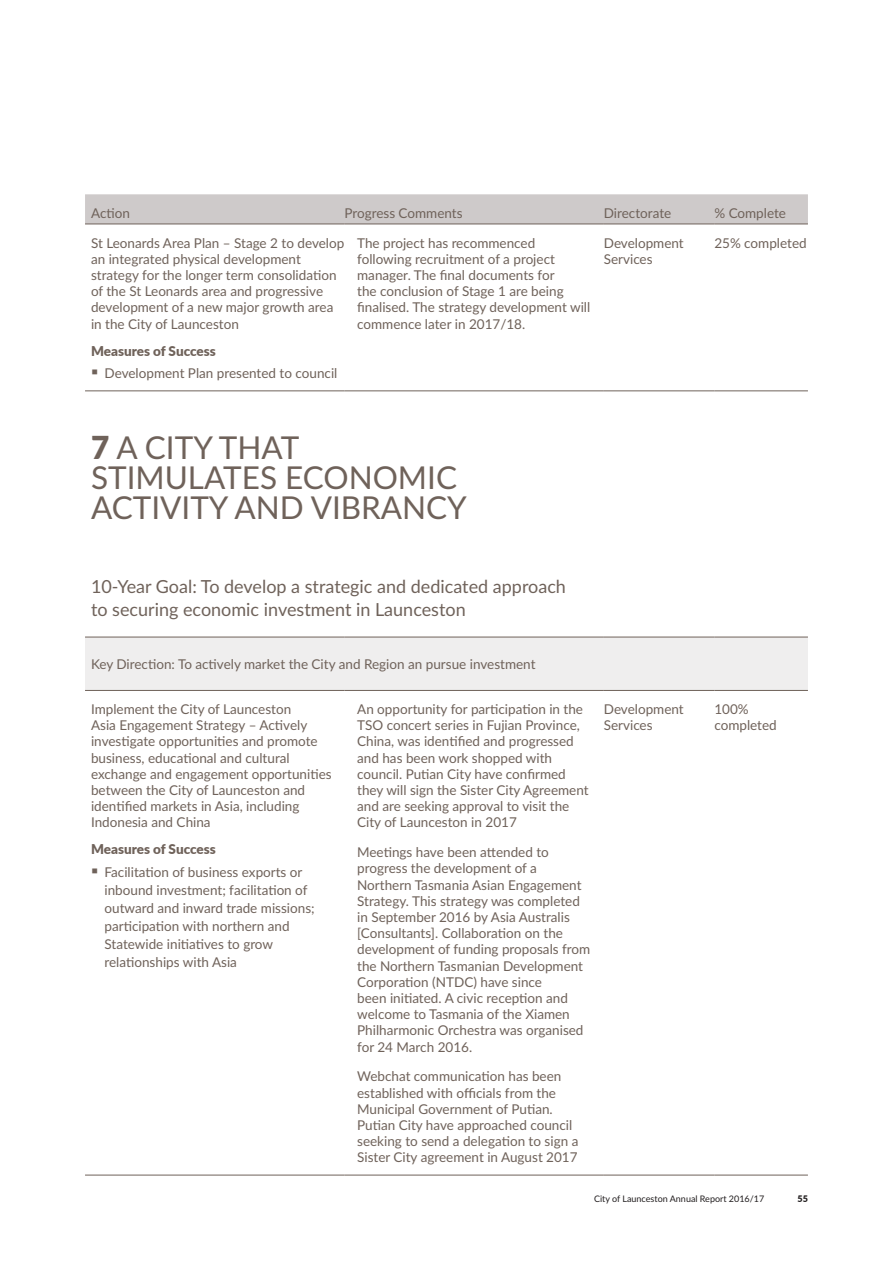
<style>
.page{position:relative;width:893px;height:1263px;background:#fff}
.page>*{position:absolute;margin:0;border:0;box-sizing:border-box;transform-origin:0 0}
.HEAD_2{font:31.5px/30px "Lato";color:#6f625a}
.HEAD_3{font:18px/22.5px "Lato";color:#6f625a}
.BODY_1{font:13.5px/16.2px "Lato";color:#6f625a}
.HEAD_4{font:900 13.5px "Lato";color:#6f625a}
.t1{font:9px "Lato";color:#231f20}
.t2{font:900 9px "Lato";color:#231f20}
.s1{font-size:18px}
.s2{font-weight:900}
</style>
<div class="page">
<div style="left:85px;top:194px;width:723px;height:30px;background:#cecaca"></div>
<div style="left:85px;top:637px;width:723px;height:53px;background:#efeeee"></div>
<hr style="left:85px;top:390px;width:259px;height:1px;background:#6f625a">
<hr style="left:344px;top:390px;width:260px;height:1px;background:#6f625a">
<hr style="left:604px;top:390px;width:110px;height:1px;background:#6f625a">
<hr style="left:714px;top:390px;width:94px;height:1px;background:#6f625a">
<hr style="left:85px;top:224px;width:259px;height:1px;background:#6f625a">
<hr style="left:344px;top:224px;width:260px;height:1px;background:#6f625a">
<hr style="left:604px;top:224px;width:110px;height:1px;background:#6f625a">
<hr style="left:714px;top:224px;width:94px;height:1px;background:#6f625a">
<hr style="left:85px;top:637px;width:259px;height:1px;background:#6f625a">
<hr style="left:344px;top:637px;width:260px;height:1px;background:#6f625a">
<hr style="left:604px;top:637px;width:110px;height:1px;background:#6f625a">
<hr style="left:714px;top:637px;width:94px;height:1px;background:#6f625a">
<hr style="left:85px;top:690px;width:259px;height:1px;background:#6f625a">
<hr style="left:344px;top:690px;width:260px;height:1px;background:#6f625a">
<hr style="left:604px;top:690px;width:110px;height:1px;background:#6f625a">
<hr style="left:714px;top:690px;width:94px;height:1px;background:#6f625a">
<hr style="left:85px;top:1175px;width:259px;height:1px;background:#6f625a">
<hr style="left:344px;top:1175px;width:260px;height:1px;background:#6f625a">
<hr style="left:604px;top:1175px;width:110px;height:1px;background:#6f625a">
<hr style="left:714px;top:1175px;width:94px;height:1px;background:#6f625a">
<p class="BODY_1" style="left:91px;top:204px;width:40px">Action</p>
<p class="BODY_1" style="left:344px;top:204px;width:120px">Progress Comments</p>
<p class="BODY_1" style="left:604px;top:204px;width:69px">Directorate</p>
<p class="BODY_1" style="left:714px;top:204px;width:73px">% Complete</p>
<p class="BODY_1" style="left:91px;top:234px;width:255px">St Leonards Area Plan – Stage 2 to develop an integrated physical development strategy for the longer term consolidation of the St Leonards area and progressive development of a new major growth area in the City of Launceston</p>
<p class="HEAD_4" style="left:91px;top:340px;width:126px">Measures of Success</p>
<p class="BODY_1" style="left:91px;top:364px;width:248px"><span class="s1">▪</span> Development Plan presented to council</p>
<p class="BODY_1" style="left:357px;top:234px;width:235px">The project has recommenced following recruitment of a project manager. The final documents for<br>the conclusion of Stage 1 are being finalised. The strategy development will commence later in 2017/18.</p>
<p class="BODY_1" style="left:604px;top:234px;width:81px">Development<br>Services</p>
<p class="BODY_1" style="left:714px;top:234px;width:94px">25% completed</p>
<p class="HEAD_2" style="left:91px;top:431px;width:377px"><span class="s2">7</span> A CITY THAT<br>STIMULATES ECONOMIC<br>ACTIVITY AND VIBRANCY</p>
<p class="HEAD_3" style="left:91px;top:575px;width:476px">10-Year Goal: To develop a strategic and dedicated approach to securing economic investment in Launceston</p>
<p class="BODY_1" style="left:91px;top:656px;width:446px">Key Direction: To actively market the City and Region an pursue investment</p>
<p class="BODY_1" style="left:91px;top:700px;width:242px">Implement the City of Launceston<br>Asia Engagement Strategy – Actively investigate opportunities and promote business, educational and cultural exchange and engagement opportunities between the City of Launceston and identified markets in Asia, including Indonesia and China</p>
<p class="HEAD_4" style="left:91px;top:839px;width:126px">Measures of Success</p>
<p class="BODY_1" style="left:105px;top:862px;width:212px;line-height:18px;text-indent:-13px"><span class="s1">▪</span> Facilitation of business exports or inbound investment; facilitation of outward and inward trade missions; participation with northern and Statewide initiatives to grow relationships with Asia</p>
<p class="BODY_1" style="left:357px;top:700px;width:233px">An opportunity for participation in the TSO concert series in Fujian Province, China, was identified and progressed and has been work shopped with council. Putian City have confirmed they will sign the Sister City Agreement and are seeking approval to visit the City of Launceston in 2017</p>
<p class="BODY_1" style="left:357px;top:844px;width:235px">Meetings have been attended to progress the development of a Northern Tasmania Asian Engagement Strategy. This strategy was completed in September 2016 by Asia Australis [Consultants]. Collaboration on the development of funding proposals from the Northern Tasmanian Development Corporation (NTDC) have since<br>been initiated. A civic reception and welcome to Tasmania of the Xiamen Philharmonic Orchestra was organised for 24 March 2016.</p>
<p class="BODY_1" style="left:357px;top:1068px;width:223px">Webchat communication has been established with officials from the Municipal Government of Putian.<br>Putian City have approached council seeking to send a delegation to sign a Sister City agreement in August 2017</p>
<p class="BODY_1" style="left:604px;top:700px;width:81px">Development<br>Services</p>
<p class="BODY_1" style="left:714px;top:700px;width:64px">100% completed</p>
<p class="t1" style="left:594px;top:1192px;width:172px">City of Launceston Annual Report 2016/17</p>
<p class="t2" style="left:797px;top:1192px;width:12px">55</p>
</div>
